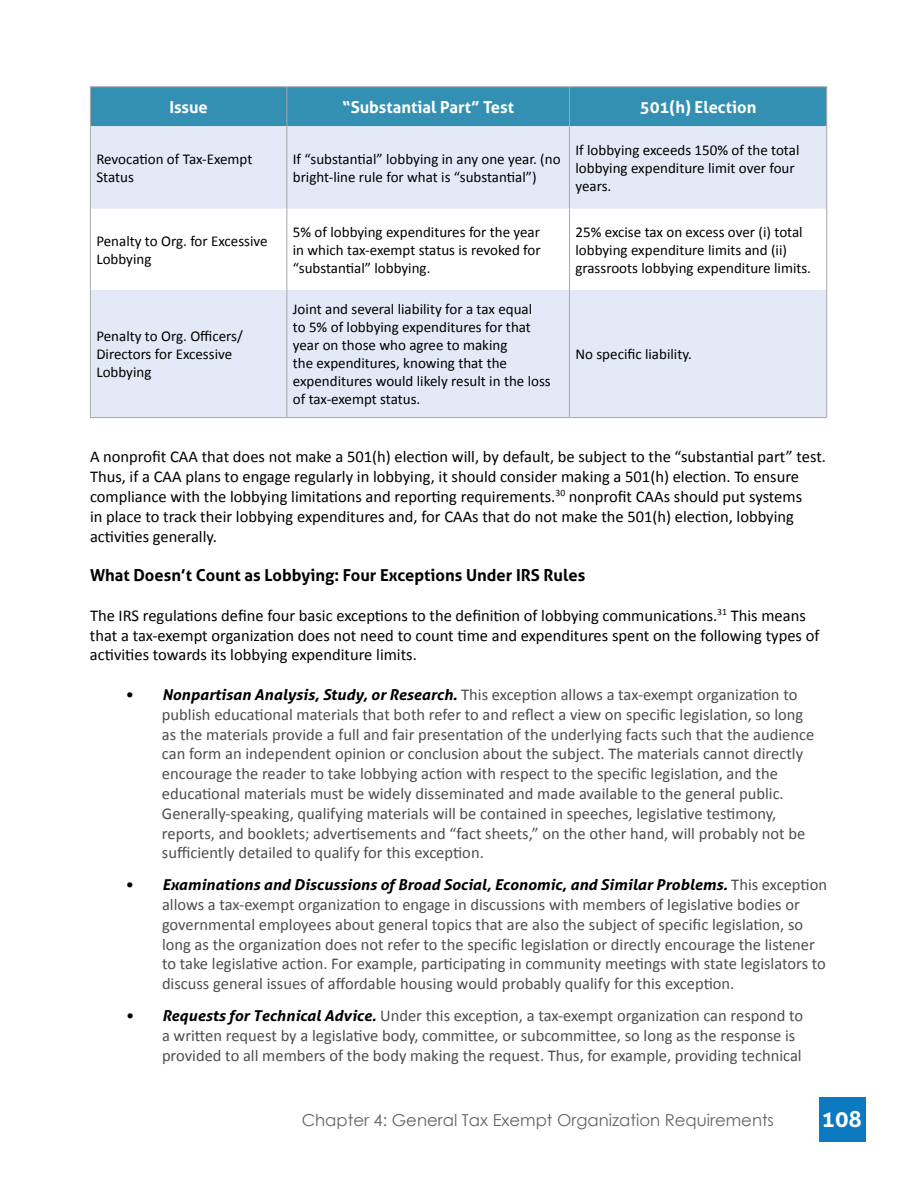
<style>
.page{position:relative;width:918px;height:1188px;background:#fff}
.page>*{position:absolute;margin:0;border:0;box-sizing:border-box;transform-origin:0 0}
.t1{font:700 22.5px "Aller";letter-spacing:-.46em;color:#fff}
.t2{font:16.5px/19.8px "Calibri";color:#4d4d4f}
.t3{font:16.5px/19.8px "Calibri";color:#000}
.t4{font:700 16.5px "Aller";color:#000}
.t5{font:16.5px "Century Gothic";color:#636466}
.t6{font:700 16.5px "Aller";color:#fff}
.t7{font:15px/18px "Calibri";color:#000}
.t8{font:italic 700 15px "Aller";color:#000;scale:1.05 1}
.s1{color:#000}
.s2{font-family:"Aller";font-weight:700;font-style:italic;font-size:15px;color:#000}
.s3{font-family:"Calibri";font-weight:400;font-style:normal;font-size:16.5px}
.s4{font-family:"Calibri";font-weight:400;font-style:normal;font-size:16.5px;color:#4d4d4f}
</style>
<div class="page">
<div style="left:819px;top:1097px;width:47px;height:45px;background:#0b7ac0"></div>
<div style="left:91px;top:87px;width:735px;height:39px;background:#3490b3"></div>
<svg style="left:91px;top:126px;width:735px;height:291px;fill:#e3e9f6"></svg>
<hr style="left:286px;top:87px;width:1px;height:39px;background:#a7a9ac">
<hr style="left:569px;top:87px;width:1px;height:39px;background:#a7a9ac">
<hr style="left:90px;top:86px;width:197px;height:1px;background:#a7a9ac">
<hr style="left:90px;top:87px;width:1px;height:39px;background:#a7a9ac">
<hr style="left:287px;top:86px;width:282px;height:1px;background:#a7a9ac">
<hr style="left:569px;top:86px;width:258px;height:1px;background:#a7a9ac">
<hr style="left:826px;top:87px;width:1px;height:39px;background:#a7a9ac">
<hr style="left:90px;top:209px;width:1px;height:81px;background:#a7a9ac">
<hr style="left:286px;top:209px;width:1px;height:81px;background:#a7a9ac">
<hr style="left:569px;top:209px;width:1px;height:81px;background:#a7a9ac">
<hr style="left:826px;top:209px;width:1px;height:81px;background:#a7a9ac">
<hr style="left:90px;top:290px;width:1px;height:127px;background:#a7a9ac">
<hr style="left:286px;top:290px;width:1px;height:127px;background:#a7a9ac">
<hr style="left:569px;top:290px;width:1px;height:127px;background:#a7a9ac">
<hr style="left:826px;top:290px;width:1px;height:127px;background:#a7a9ac">
<hr style="left:90px;top:417px;width:197px;height:1px;background:#a7a9ac">
<hr style="left:287px;top:417px;width:282px;height:1px;background:#a7a9ac">
<hr style="left:569px;top:417px;width:258px;height:1px;background:#a7a9ac">
<hr style="left:90px;top:126px;width:1px;height:83px;background:#a7a9ac">
<hr style="left:286px;top:126px;width:1px;height:83px;background:#a7a9ac">
<hr style="left:569px;top:126px;width:1px;height:83px;background:#a7a9ac">
<hr style="left:826px;top:126px;width:1px;height:83px;background:#a7a9ac">
<p class="t6" style="left:169px;top:97px;width:40px">Issue</p>
<p class="t6" style="left:342px;top:97px;width:173px">“Substantial Part” Test</p>
<p class="t6" style="left:640px;top:97px;width:118px">501(h) Election</p>
<p class="t7" style="left:96px;top:150px;width:158px">Revocation of Tax-Exempt<br>Status</p>
<p class="t7" style="left:293px;top:150px;width:269px">If “substantial” lobbying in any one year. (no bright-line rule for what is “substantial”)</p>
<p class="t7" style="left:575px;top:141px;width:225px">If lobbying exceeds 150% of the total lobbying expenditure limit over four years.</p>
<p class="t7" style="left:96px;top:232px;width:173px">Penalty to Org. for Excessive<br>Lobbying</p>
<p class="t7" style="left:293px;top:223px;width:249px;text-align:justify">5% of lobbying expenditures for the year in which tax-exempt status is revoked for “substantial” lobbying.</p>
<p class="t7" style="left:575px;top:223px;width:237px">25% excise tax on excess over (i) total lobbying expenditure limits and (ii) grassroots lobbying expenditure limits.</p>
<p class="t7" style="left:96px;top:327px;width:148px">Penalty to Org. Officers/<br>Directors for Excessive<br>Lobbying</p>
<p class="t7" style="left:293px;top:300px;width:259px">Joint and several liability for a tax equal<br>to 5% of lobbying expenditures for that year on those who agree to making<br>the expenditures, knowing that the expenditures would likely result in the loss of tax-exempt status.</p>
<p class="t7" style="left:575px;top:345px;width:118px">No specific liability.</p>
<p class="t3" style="left:90px;top:447px;width:738px">A nonprofit CAA that does not make a 501(h) election will, by default, be subject to the “substantial part” test.<br>Thus, if a CAA plans to engage regularly in lobbying, it should consider making a 501(h) election. To ensure compliance with the lobbying limitations and reporting requirements.<sup>30</sup> nonprofit CAAs should put systems<br>in place to track their lobbying expenditures and, for CAAs that do not make the 501(h) election, lobbying activities generally.</p>
<p class="t4" style="left:90px;top:565px;width:497px">What Doesn’t Count as Lobbying: Four Exceptions Under IRS Rules</p>
<p class="t3" style="left:90px;top:605px;width:731px">The IRS regulations define four basic exceptions to the definition of lobbying communications.<sup>31</sup> This means that a tax-exempt organization does not need to count time and expenditures spent on the following types of activities towards its lobbying expenditure limits.</p>
<p class="t2" style="left:162px;top:685px;width:654px;text-indent:-36px"><span class="s1">•</span> <span class="s2">Nonpartisan Analysis, Study, or Research.</span> This exception allows a tax-exempt organization to publish educational materials that both refer to and reflect a view on specific legislation, so long as the materials provide a full and fair presentation of the underlying facts such that the audience can form an independent opinion or conclusion about the subject. The materials cannot directly encourage the reader to take lobbying action with respect to the specific legislation, and the educational materials must be widely disseminated and made available to the general public.<br>Generally-speaking, qualifying materials will be contained in speeches, legislative testimony, reports, and booklets; advertisements and “fact sheets,” on the other hand, will probably not be sufficiently detailed to qualify for this exception.</p>
<p class="t8" style="left:126px;top:875px;width:669px"><span class="s3">•</span> Examinations and Discussions of Broad Social, Economic, and Similar Problems. <span class="s4">This exception</span></p>
<p class="t2" style="left:162px;top:895px;width:665px">allows a tax-exempt organization to engage in discussions with members of legislative bodies or governmental employees about general topics that are also the subject of specific legislation, so long as the organization does not refer to the specific legislation or directly encourage the listener to take legislative action. For example, participating in community meetings with state legislators to discuss general issues of affordable housing would probably qualify for this exception.</p>
<p class="t2" style="left:162px;top:1006px;width:643px;text-indent:-36px"><span class="s1">•</span> <span class="s2">Requests for Technical Advice.</span> Under this exception, a tax-exempt organization can respond to a written request by a legislative body, committee, or subcommittee, so long as the response is provided to all members of the body making the request. Thus, for example, providing technical</p>
<h1 class="t1" style="left:822px;top:1105px;width:42px">108</h1>
<p class="t5" style="left:302px;top:1109px;width:474px">Chapter 4: General Tax Exempt Organization Requirements</p>
<h1 class="t1" style="left:828px;top:1106px;width:57px">1 818 108</h1>
</div>
